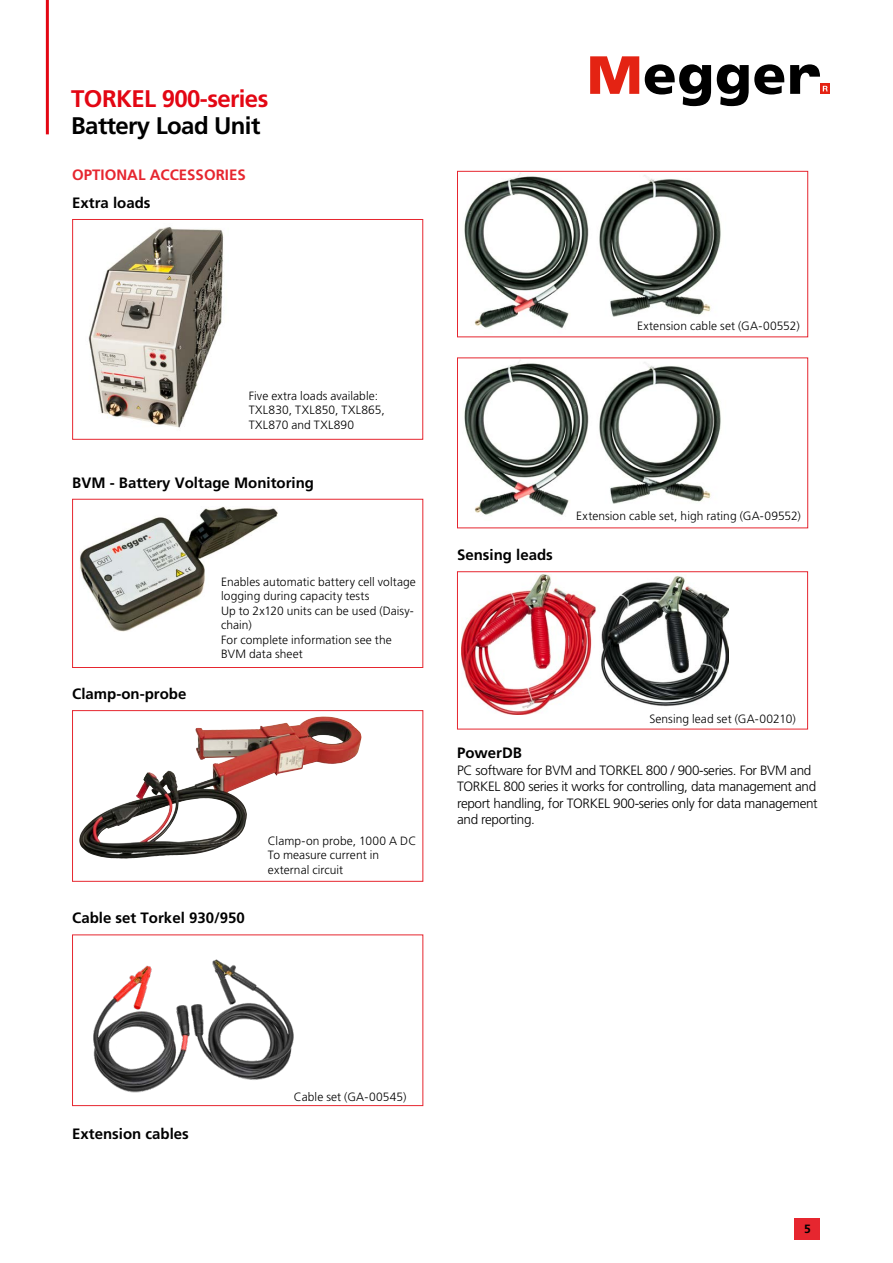
<style>
.page{position:relative;width:893px;height:1263px;background:#fff}
.page>*{position:absolute;margin:0;border:0;box-sizing:border-box;transform-origin:0 0}
.t1{font:700 24px "Frutiger LT Std";letter-spacing:-.025em;color:#e30613}
.t2{font:700 24px "Frutiger LT Std";letter-spacing:-.025em;color:#000}
.t3{font:700 15px "Frutiger LT Std";color:#000}
.t4{font:700 15px "Frutiger LT Std";color:#e6262f}
.t5{font:300 13.5px/16.5px "Frutiger LT Std";letter-spacing:-.025em;color:#000}
.t6{font:300 12px/14.4px "Frutiger LT Std";letter-spacing:.01em;color:#000}
.t7{font:700 12px "Frutiger LT Std";color:#000}
</style>
<div class="page">
<hr style="left:46px;top:0;width:3px;height:134px;background:#e30613">
<div style="left:820px;top:84px;width:10px;height:10px;background:#e42313"></div>
<svg style="left:590px;top:56px;width:49px;height:38px"></svg>
<svg style="left:645px;top:64px;width:66px;height:42px"></svg>
<svg style="left:717px;top:64px;width:67px;height:42px"></svg>
<svg style="left:790px;top:64px;width:38px;height:30px"></svg>
<div style="left:795px;top:1218px;width:25px;height:21px;background:#e6262f"></div>
<svg style="left:794px;top:1218px;width:1px;height:21px"></svg>
<img style="left:88px;top:227px;width:136px;height:201px">
<div style="left:72px;top:219px;width:351px;height:221px;border:1px solid #e6262f"></div>
<img style="left:80px;top:507px;width:197px;height:125px">
<div style="left:72px;top:499px;width:351px;height:169px;border:1px solid #e6262f"></div>
<img style="left:166px;top:717px;width:154px;height:73px">
<div style="left:72px;top:710px;width:351px;height:171px;border:1px solid #e6262f"></div>
<img style="left:93px;top:959px;width:201px;height:134px">
<div style="left:72px;top:935px;width:351px;height:171px;border:1px solid #e6262f"></div>
<img style="left:464px;top:173px;width:257px;height:155px">
<div style="left:457px;top:171px;width:351px;height:166px;border:1px solid #e6262f"></div>
<img style="left:464px;top:360px;width:257px;height:155px">
<div style="left:457px;top:357px;width:351px;height:171px;border:1px solid #e6262f"></div>
<img style="left:462px;top:574px;width:267px;height:140px">
<div style="left:457px;top:571px;width:351px;height:158px;border:1px solid #e6262f"></div>
<h1 class="t1" style="left:71px;top:85px;width:199px">TORKEL 900-series</h1>
<h1 class="t2" style="left:71px;top:112px;width:191px">Battery Load Unit</h1>
<p class="t4" style="left:72px;top:166px;width:175px">OPTIONAL ACCESSORIES</p>
<p class="t3" style="left:72px;top:194px;width:80px">Extra loads</p>
<p class="t6" style="left:249px;top:389px;width:138px">Five extra loads available:<br>TXL830, TXL850, TXL865,<br>TXL870 and TXL890</p>
<p class="t3" style="left:72px;top:474px;width:243px">BVM - Battery Voltage Monitoring</p>
<p class="t3" style="left:72px;top:685px;width:116px">Clamp-on-probe</p>
<p class="t6" style="left:221px;top:575px;width:196px">Enables automatic battery cell voltage logging during capacity tests<br>Up to 2x120 units can be used (Daisy&shy;chain)<br>For complete information see the<br>BVM data sheet</p>
<p class="t6" style="left:268px;top:834px;width:150px">Clamp-on probe, 1000 A DC<br>To measure current in external circuit</p>
<p class="t3" style="left:72px;top:909px;width:174px">Cable set Torkel 930/950</p>
<p class="t6" style="left:637px;top:318px;width:164px">Extension cable set (GA-00552)</p>
<p class="t3" style="left:457px;top:546px;width:97px">Sensing leads</p>
<p class="t6" style="left:576px;top:509px;width:226px">Extension cable set, high rating (GA-09552)</p>
<p class="t6" style="left:649px;top:712px;width:148px">Sensing lead set (GA-00210)</p>
<p class="t3" style="left:457px;top:744px;width:67px">PowerDB</p>
<p class="t5" style="left:457px;top:762px;width:362px">PC software for BVM and TORKEL 800 / 900-series. For BVM and TORKEL 800 series it works for controlling, data management and report handling, for TORKEL 900-series only for data management and reporting.</p>
<p class="t3" style="left:72px;top:1124px;width:118px">Extension cables</p>
<p class="t6" style="left:294px;top:1090px;width:114px">Cable set (GA-00545)</p>
<p class="t7" style="left:804px;top:1222px;width:8px">5</p>
</div>
